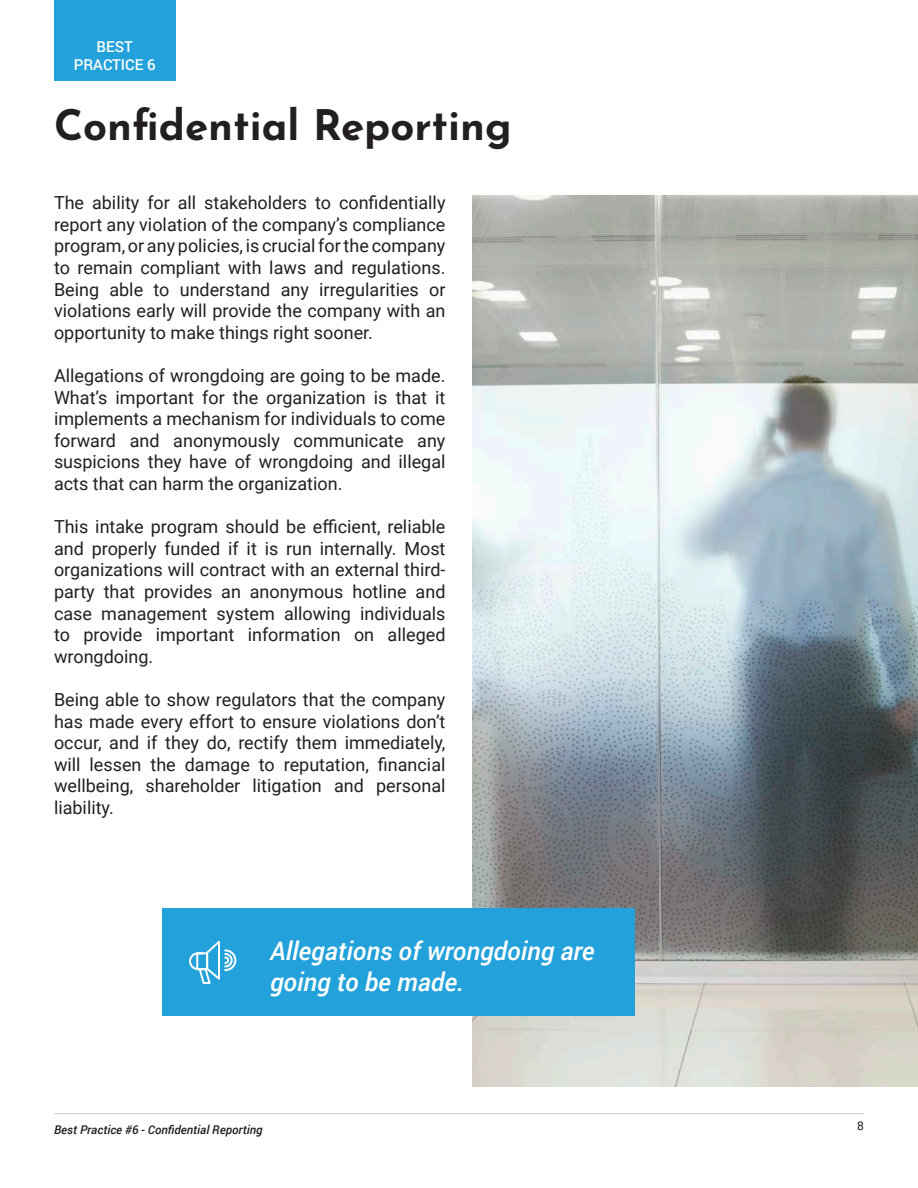
<style>
.page{position:relative;width:918px;height:1188px;background:#fff}
.page>*{position:absolute;margin:0;border:0;box-sizing:border-box;transform-origin:0 0}
.t1{font:700 42px "Josefin Sans";color:#231f20}
.t2{font:italic 500 25.5px/30.6px "Roboto";color:#fff}
.t3{font:18px/21.6px "Roboto";color:#231f20;text-align:justify}
.t4{font:500 15px/18px "Roboto";color:#fff;text-align:center}
.t5{font:italic 500 12px "Roboto";color:#231f20}
.t6{font:12px "Roboto";color:#231f20}
</style>
<div class="page">
<hr style="left:54px;top:1113px;width:810px;height:1px;background:#cdcaca">
<div style="left:54px;top:0;width:122px;height:81px;background:#22a1db"></div>
<img style="left:472px;top:196px;width:446px;height:890px">
<div style="left:162px;top:908px;width:473px;height:108px;background:#22a1db"></div>
<svg style="left:189px;top:941px;width:47px;height:43px"></svg>
<p class="t4" style="left:74px;top:37px;width:84px">BEST<br>PRACTICE 6</p>
<p class="t1" style="left:54px;top:93px;width:459px">Confidential Reporting</p>
<p class="t3" style="left:54px;top:191px;width:393px">The ability for all stakeholders to confidentially report any violation of the company’s compliance program, or any policies, is crucial for the company to remain compliant with laws and regulations.<br>Being able to understand any irregularities or violations early will provide the company with an opportunity to make things right sooner.</p>
<p class="t3" style="left:54px;top:364px;width:393px">Allegations of wrongdoing are going to be made.<br>What’s important for the organization is that it implements a mechanism for individuals to come forward and anonymously communicate any suspicions they have of wrongdoing and illegal acts that can harm the organization.</p>
<p class="t3" style="left:54px;top:515px;width:393px">This intake program should be efficient, reliable and properly funded if it is run internally. Most organizations will contract with an external third&shy;party that provides an anonymous hotline and case management system allowing individuals to provide important information on alleged wrongdoing.</p>
<p class="t3" style="left:54px;top:688px;width:393px">Being able to show regulators that the company has made every effort to ensure violations don’t occur, and if they do, rectify them immediately, will lessen the damage to reputation, financial wellbeing, shareholder litigation and personal liability.</p>
<p class="t2" style="left:270px;top:935px;width:326px">Allegations of wrongdoing are going to be made.</p>
<p class="t5" style="left:54px;top:1121px;width:210px">Best Practice #6 - Confidential Reporting</p>
<p class="t6" style="left:857px;top:1118px;width:8px">8</p>
</div>
